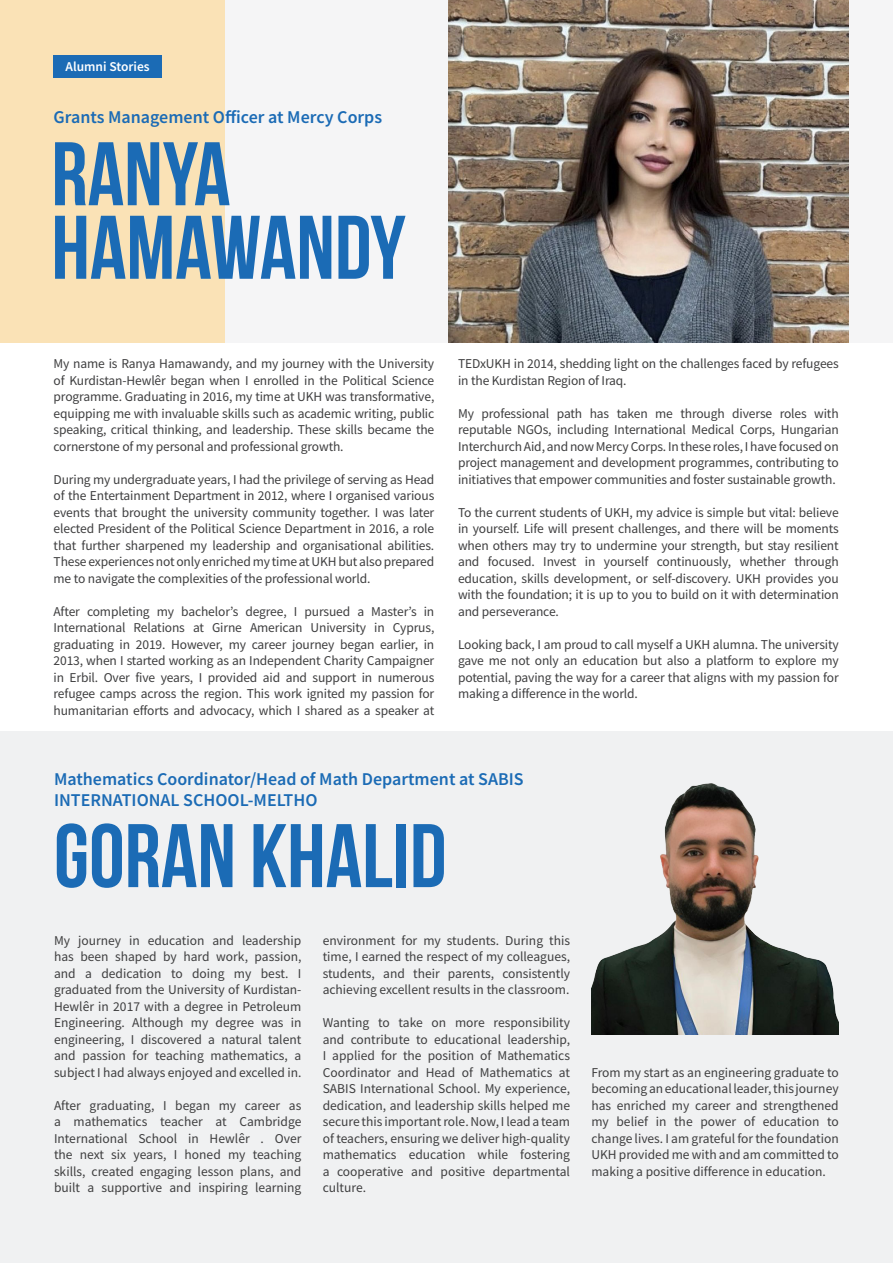
<style>
.page{position:relative;width:893px;height:1263px;background:#fff}
.page>*{position:absolute;margin:0;border:0;box-sizing:border-box;transform-origin:0 0}
._01_Headline{font:700 90px/73.5px "Bebas Neue";color:#1b6bb5}
._05a_body_text_Intro{font:600 18px/21px "Source Sans Pro";color:#1b6bb5}
._05_body_text{font:13.5px/16.5px "Source Sans Pro";letter-spacing:-.01em;color:#3e3e3f;text-align:justify}
._05_body_text_bold_white{font:600 13.5px "Source Sans Pro";color:#fff}
</style>
<div class="page">
<div style="left:0;top:0;width:225px;height:342px;background:#fae2b6"></div>
<div style="left:225px;top:0;width:223px;height:342px;background:#f5f5f6"></div>
<div style="left:691px;top:0;width:202px;height:342px;background:#f5f5f6"></div>
<img style="left:448px;top:0;width:400px;height:342px">
<div style="left:0;top:731px;width:893px;height:532px;background:#f0f1f2"></div>
<div style="left:54px;top:55px;width:108px;height:22px;background:#1b6bb5"></div>
<img style="left:591px;top:783px;width:248px;height:251px">
<p class="_05_body_text_bold_white" style="left:65px;top:57px;width:86px">Alumni Stories</p>
<p class="_05a_body_text_Intro" style="left:54px;top:106px;width:330px">Grants Management Officer at Mercy Corps</p>
<p class="_01_Headline" style="left:51px;top:136px;width:356px">RANYA<br>HAMAWANDY</p>
<p class="_05_body_text" style="left:54px;top:355px;width:382px">My name is Ranya Hamawandy, and my journey with the University of Kurdistan-Hewlêr began when I enrolled in the Political Science programme. Graduating in 2016, my time at UKH was transformative, equipping me with invaluable skills such as academic writing, public speaking, critical thinking, and leadership. These skills became the cornerstone of my personal and professional growth.</p>
<p class="_05_body_text" style="left:54px;top:471px;width:382px">During my undergraduate years, I had the privilege of serving as Head of the Entertainment Department in 2012, where I organised various events that brought the university community together. I was later elected President of the Political Science Department in 2016, a role that further sharpened my leadership and organisational abilities.<br>These experiences not only enriched my time at UKH but also prepared me to navigate the complexities of the professional world.</p>
<p class="_05_body_text" style="left:54px;top:603px;width:382px">After completing my bachelor’s degree, I pursued a Master’s in International Relations at Girne American University in Cyprus, graduating in 2019. However, my career journey began earlier, in 2013, when I started working as an Independent Charity Campaigner in Erbil. Over five years, I provided aid and support in numerous refugee camps across the region. This work ignited my passion for humanitarian efforts and advocacy, which I shared as a speaker at</p>
<p class="_05_body_text" style="left:458px;top:355px;width:382px">TEDxUKH in 2014, shedding light on the challenges faced by refugees in the Kurdistan Region of Iraq.</p>
<p class="_05_body_text" style="left:458px;top:405px;width:382px">My professional path has taken me through diverse roles with reputable NGOs, including International Medical Corps, Hungarian Interchurch Aid, and now Mercy Corps. In these roles, I have focused on project management and development programmes, contributing to initiatives that empower communities and foster sustainable growth.</p>
<p class="_05_body_text" style="left:458px;top:504px;width:382px">To the current students of UKH, my advice is simple but vital: believe in yourself. Life will present challenges, and there will be moments when others may try to undermine your strength, but stay resilient and focused. Invest in yourself continuously, whether through education, skills development, or self-discovery. UKH provides you with the foundation; it is up to you to build on it with determination and perseverance.</p>
<p class="_05_body_text" style="left:458px;top:636px;width:382px">Looking back, I am proud to call myself a UKH alumna. The university gave me not only an education but also a platform to explore my potential, paving the way for a career that aligns with my passion for making a difference in the world.</p>
<p class="_05a_body_text_Intro" style="left:54px;top:769px;width:471px">Mathematics Coordinator/Head of Math Department at SABIS<br>INTERNATIONAL SCHOOL-MELTHO</p>
<p class="_01_Headline" style="left:54px;top:818px;width:394px">GORAN KHALID</p>
<p class="_05_body_text" style="left:54px;top:932px;width:249px">My journey in education and leadership has been shaped by hard work, passion, and a dedication to doing my best. I graduated from the University of Kurdistan-Hewlêr in 2017 with a degree in Petroleum Engineering. Although my degree was in engineering, I discovered a natural talent and passion for teaching mathematics, a subject I had always enjoyed and excelled in.</p>
<p class="_05_body_text" style="left:54px;top:1097px;width:249px">After graduating, I began my career as a mathematics teacher at Cambridge International School in Hewlêr . Over the next six years, I honed my teaching skills, created engaging lesson plans, and built a supportive and inspiring learning</p>
<p class="_05_body_text" style="left:323px;top:932px;width:249px">environment for my students. During this time, I earned the respect of my colleagues, students, and their parents, consistently achieving excellent results in the classroom.</p>
<p class="_05_body_text" style="left:323px;top:1015px;width:249px">Wanting to take on more responsibility and contribute to educational leadership, I applied for the position of Mathematics Coordinator and Head of Mathematics at SABIS International School. My experience, dedication, and leadership skills helped me secure this important role. Now, I lead a team of teachers, ensuring we deliver high-quality mathematics education while fostering a cooperative and positive departmental culture.</p>
<p class="_05_body_text" style="left:591px;top:1064px;width:249px">From my start as an engineering graduate to becoming an educational leader, this journey has enriched my career and strengthened my belief in the power of education to change lives. I am grateful for the foundation UKH provided me with and am committed to making a positive difference in education.</p>
</div>
